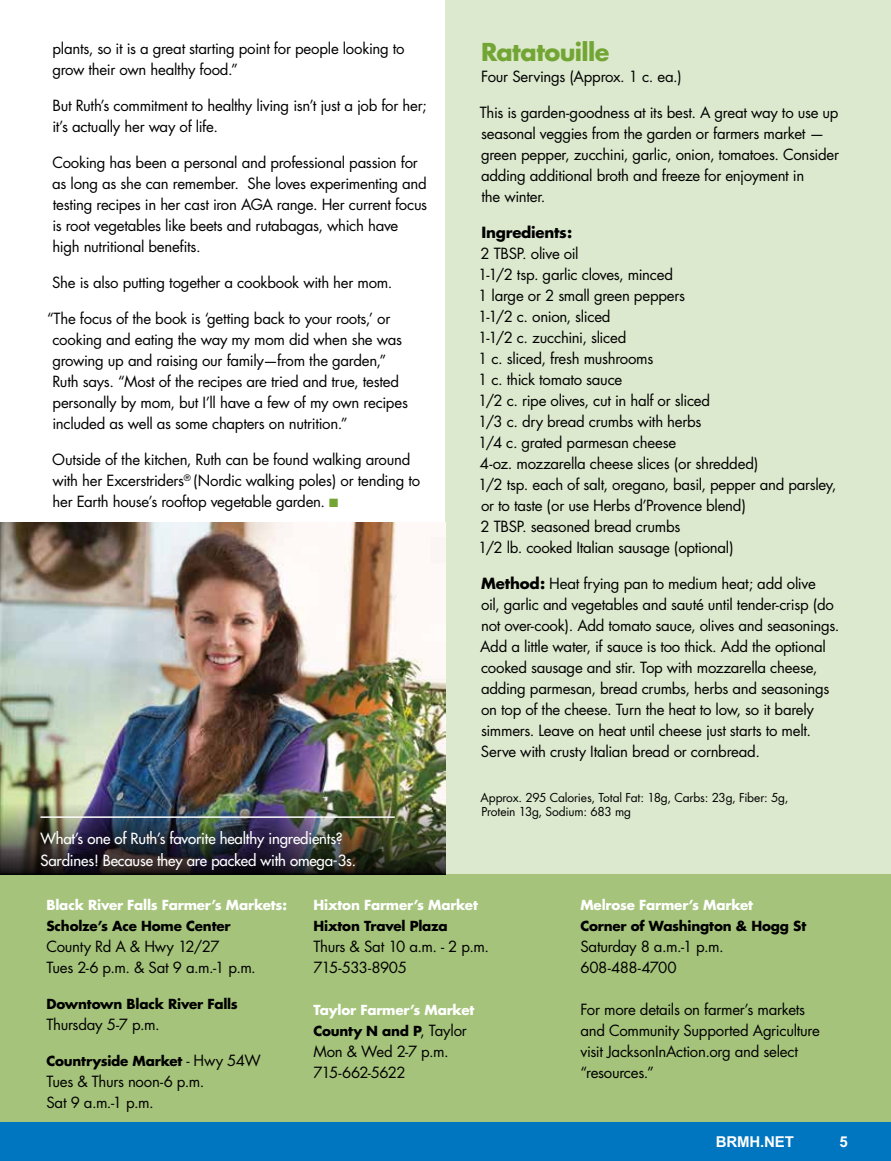
<style>
.page{position:relative;width:891px;height:1161px;background:#fff}
.page>*{position:absolute;margin:0;border:0;box-sizing:border-box;transform-origin:0 0}
.t1{font:700 24px "Futura";letter-spacing:-.025em;color:#73a534}
.t2{font:15px/21px "Futura";letter-spacing:-.02em;color:#000}
.t3{font:15px/22.5px "Futura";letter-spacing:-.01em;color:#fff}
.t4{font:15px/21px "Futura";letter-spacing:-.04em;color:#000}
.t5{font:700 15px "Futura";letter-spacing:-.015em;color:#000}
.t6{font:700 15px "Arial";letter-spacing:-.01em;color:#fff}
.t7{font:700 13.5px "Futura";letter-spacing:-.015em;color:#000}
.t8{font:700 13.5px/21px "Futura";letter-spacing:-.015em;color:#fff}
.t9{font:12px/14.4px "Futura";letter-spacing:-.015em;color:#000}
.s1{color:#73a534}
.s2{font-weight:700}
.s3{font-weight:400;font-size:15px}
.s4{color:#000}
.s5{font-weight:400;font-size:15px;color:#000}
</style>
<div class="page">
<div style="left:0;top:874px;width:891px;height:252px;background:#a5c37b"></div>
<div style="left:446px;top:0;width:445px;height:874px;background:#dce9ce"></div>
<img style="left:0;top:522px;width:445px;height:281px">
<div style="left:0;top:1123px;width:891px;height:38px;background:#0076c0"></div>
<img style="left:0;top:803px;width:446px;height:71px">
<hr style="left:40px;top:816px;width:355px;height:2px;background:#fff">
<p class="t2" style="left:52px;top:38px;width:354px">plants, so it is a great starting point for people looking to grow their own healthy food.”</p>
<p class="t2" style="left:52px;top:95px;width:376px">But Ruth’s commitment to healthy living isn’t just a job for her; it’s actually her way of life.</p>
<p class="t2" style="left:52px;top:152px;width:377px">Cooking has been a personal and professional passion for as long as she can remember. She loves experimenting and testing recipes in her cast iron AGA range. Her current focus is root vegetables like beets and rutabagas, which have high nutritional benefits.</p>
<p class="t2" style="left:52px;top:272px;width:342px">She is also putting together a cookbook with her mom.</p>
<p class="t2" style="left:52px;top:308px;width:357px;text-indent:-5px">“The focus of the book is ‘getting back to your roots,’ or cooking and eating the way my mom did when she was growing up and raising our family—from the garden,” Ruth says. “Most of the recipes are tried and true, tested personally by mom, but I’ll have a few of my own recipes included as well as some chapters on nutrition.”</p>
<p class="t2" style="left:52px;top:449px;width:369px">Outside of the kitchen, Ruth can be found walking around with her Excerstriders<sup>®</sup> (Nordic walking poles) or tending to her Earth house’s rooftop vegetable garden. <span class="s1">■</span></p>
<p class="t3" style="left:40px;top:827px;width:317px">What’s one of Ruth’s favorite healthy ingredients?<br>Sardines! Because they are packed with omega-3s.</p>
<h1 class="t1" style="left:481px;top:36px;width:130px">Ratatouille</h1>
<p class="t2" style="left:481px;top:67px;width:202px">Four Servings (Approx. 1 c. ea.)</p>
<p class="t2" style="left:480px;top:103px;width:361px">This is garden-goodness at its best. A great way to use up seasonal veggies from the garden or farmers market — green pepper, zucchini, garlic, onion, tomatoes. Consider adding additional broth and freeze for enjoyment in<br>the winter.</p>
<p class="t5" style="left:482px;top:223px;width:92px">Ingredients:</p>
<p class="t2" style="left:478px;top:244px;width:360px">2 TBSP. olive oil<br>1-1/2 tsp. garlic cloves, minced<br>1 large or 2 small green peppers<br>1-1/2 c. onion, sliced<br>1-1/2 c. zucchini, sliced<br>1 c. sliced, fresh mushrooms<br>1 c. thick tomato sauce<br>1/2 c. ripe olives, cut in half or sliced<br>1/3 c. dry bread crumbs with herbs<br>1/4 c. grated parmesan cheese<br>4-oz. mozzarella cheese slices (or shredded)<br>1/2 tsp. each of salt, oregano, basil, pepper and parsley, or to taste (or use Herbs d’Provence blend)<br>2 TBSP. seasoned bread crumbs<br>1/2 lb. cooked Italian sausage (optional)</p>
<p class="t2" style="left:480px;top:574px;width:361px"><span class="s2">Method:</span> Heat frying pan to medium heat; add olive<br>oil, garlic and vegetables and sauté until tender-crisp (do not over-cook). Add tomato sauce, olives and seasonings.<br>Add a little water, if sauce is too thick. Add the optional cooked sausage and stir. Top with mozzarella cheese, adding parmesan, bread crumbs, herbs and seasonings on top of the cheese. Turn the heat to low, so it barely simmers. Leave on heat until cheese just starts to melt.<br>Serve with crusty Italian bread or cornbread.</p>
<p class="t9" style="left:481px;top:790px;width:309px">Approx. 295 Calories, Total Fat: 18g, Carbs: 23g, Fiber: 5g,<br>Protein 13g, Sodium: 683 mg</p>
<p class="t8" style="left:46px;top:894px;width:242px">Black River Falls Farmer’s Markets:</p>
<p class="t7" style="left:46px;top:917px;width:186px">Scholze’s Ace Home Center</p>
<p class="t2" style="left:46px;top:936px;width:211px">County Rd A &amp; Hwy 12/27<br>Tues 2-6 p.m. &amp; Sat 9 a.m.-1 p.m.</p>
<p class="t7" style="left:46px;top:995px;width:193px">Downtown Black River Falls</p>
<p class="t2" style="left:46px;top:1014px;width:115px">Thursday 5-7 p.m.</p>
<p class="t7" style="left:46px;top:1052px;width:216px">Countryside Market <span class="s3">- Hwy 54W</span></p>
<p class="t2" style="left:46px;top:1071px;width:160px">Tues &amp; Thurs noon-6 p.m.<br>Sat 9 a.m.-1 p.m.</p>
<p class="t8" style="left:313px;top:894px;width:166px">Hixton Farmer’s Market</p>
<p class="t7" style="left:313px;top:917px;width:136px">Hixton Travel Plaza</p>
<p class="t2" style="left:313px;top:936px;width:177px">Thurs &amp; Sat 10 a.m. - 2 p.m.<br>715-533-8905</p>
<p class="t8" style="left:313px;top:999px;width:162px">Taylor Farmer’s Market<br><span class="s4">County N and P</span><span class="s5">, Taylor</span></p>
<p class="t4" style="left:313px;top:1041px;width:137px">Mon &amp; Wed 2-7 p.m.<br>715-662-5622</p>
<p class="t8" style="left:580px;top:894px;width:174px">Melrose Farmer’s Market</p>
<p class="t7" style="left:580px;top:917px;width:227px">Corner of Washington &amp; Hogg St</p>
<p class="t2" style="left:580px;top:936px;width:145px">Saturday 8 a.m.-1 p.m.<br>608-488-4700</p>
<p class="t2" style="left:580px;top:999px;width:241px">For more details on farmer’s markets and Community Supported Agriculture visit JacksonInAction.org and select “resources.”</p>
<p class="t6" style="left:716px;top:1133px;width:80px">BRMH.NET</p>
<p class="t6" style="left:839px;top:1133px;width:10px">5</p>
</div>
